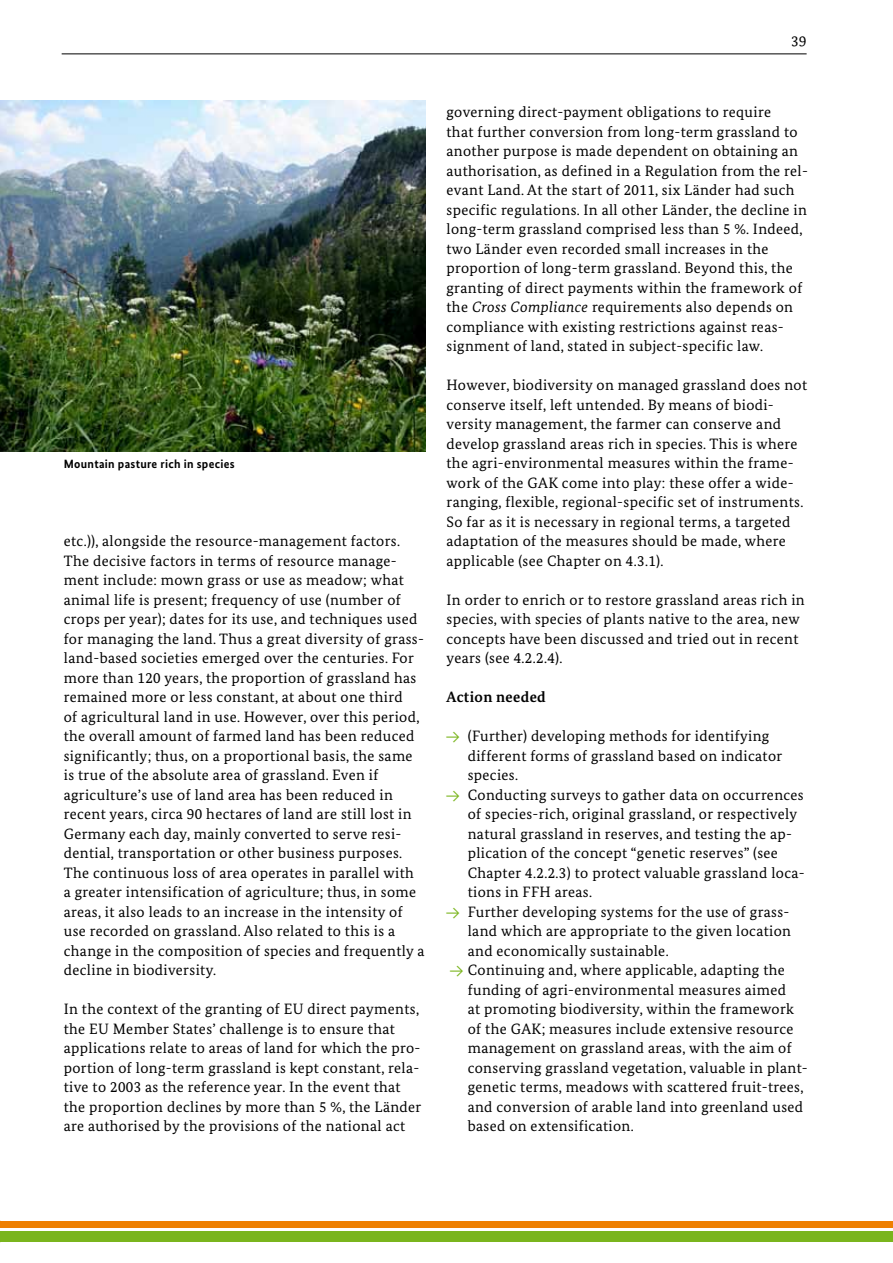
<style>
.page{position:relative;width:893px;height:1263px;background:#fff}
.page>*{position:absolute;margin:0;border:0;box-sizing:border-box;transform-origin:0 0}
.t1{font:15px/19.5px "Bundes Serif";letter-spacing:.025em;color:#000}
.t2{font:700 15px "Bundes Serif";letter-spacing:.025em;color:#000}
.t3{font:700 12px "Bundes Sans";letter-spacing:.025em;color:#000}
.s1{font-style:italic}
.s2{font-family:"The Mix Expert";font-size:13.5px;color:#7ab51d}
</style>
<div class="page">
<hr style="left:62px;top:53px;width:745px;height:1px;background:#000">
<div style="left:0;top:1231px;width:893px;height:11px;background:#7ab51d"></div>
<div style="left:0;top:1221px;width:893px;height:6px;background:#ee7f00"></div>
<img style="left:0;top:101px;width:425px;height:351px">
<p class="t1" style="left:791px;top:29px;width:17px">39</p>
<p class="t3" style="left:64px;top:457px;width:172px">Mountain pasture rich in species</p>
<p class="t1" style="left:64px;top:531px;width:362px">etc.)), alongside the resource-management factors.<br>The decisive factors in terms of resource manage&shy;ment include: mown grass or use as meadow; what animal life is present; frequency of use (number of crops per year); dates for its use, and techniques used for managing the land. Thus a great diversity of grass&shy;land-based societies emerged over the centuries. For more than 120 years, the proportion of grassland has remained more or less constant, at about one third<br>of agricultural land in use. However, over this period, the overall amount of farmed land has been reduced significantly; thus, on a proportional basis, the same is true of the absolute area of grassland. Even if agriculture’s use of land area has been reduced in recent years, circa 90 hectares of land are still lost in Germany each day, mainly converted to serve resi&shy;dential, transportation or other business purposes.<br>The continuous loss of area operates in parallel with a greater intensification of agriculture; thus, in some areas, it also leads to an increase in the intensity of use recorded on grassland. Also related to this is a change in the composition of species and frequently a decline in biodiversity.</p>
<p class="t1" style="left:64px;top:999px;width:359px">In the context of the granting of EU direct payments, the EU Member States’ challenge is to ensure that applications relate to areas of land for which the pro&shy;portion of long-term grassland is kept constant, rela&shy;tive to 2003 as the reference year. In the event that the proportion declines by more than 5 %, the Länder are authorised by the provisions of the national act</p>
<p class="t1" style="left:446px;top:102px;width:363px">governing direct-payment obligations to require<br>that further conversion from long-term grassland to another purpose is made dependent on obtaining an authorisation, as defined in a Regulation from the rel&shy;evant Land. At the start of 2011, six Länder had such specific regulations. In all other Länder, the decline in long-term grassland comprised less than 5 %. Indeed, two Länder even recorded small increases in the proportion of long-term grassland. Beyond this, the granting of direct payments within the framework of the <span class="s1">Cross Compliance</span> requirements also depends on compliance with existing restrictions against reas&shy;signment of land, stated in subject-specific law.</p>
<p class="t1" style="left:446px;top:375px;width:362px">However, biodiversity on managed grassland does not conserve itself, left untended. By means of biodi&shy;versity management, the farmer can conserve and develop grassland areas rich in species. This is where the agri-environmental measures within the frame&shy;work of the GAK come into play: these offer a wide&shy;ranging, flexible, regional-specific set of instruments.<br>So far as it is necessary in regional terms, a targeted adaptation of the measures should be made, where applicable (see Chapter on 4.3.1).</p>
<p class="t1" style="left:446px;top:589px;width:360px">In order to enrich or to restore grassland areas rich in species, with species of plants native to the area, new concepts have been discussed and tried out in recent years (see 4.2.2.4).</p>
<p class="t2" style="left:446px;top:688px;width:101px">Action needed</p>
<p class="t1" style="left:446px;top:726px;width:324px"><span class="s2">Y</span> (Further) developing methods for identifying</p>
<p class="t1" style="left:468px;top:745px;width:316px">different forms of grassland based on indicator</p>
<p class="t1" style="left:468px;top:765px;width:52px">species.</p>
<p class="t1" style="left:446px;top:784px;width:359px"><span class="s2">Y</span> Conducting surveys to gather data on occurrences</p>
<p class="t1" style="left:468px;top:804px;width:331px">of species-rich, original grassland, or respectively</p>
<p class="t1" style="left:468px;top:823px;width:326px">natural grassland in reserves, and testing the ap-</p>
<p class="t1" style="left:468px;top:843px;width:312px">plication of the concept “genetic reserves” (see</p>
<p class="t1" style="left:468px;top:862px;width:339px">Chapter 4.2.2.3) to protect valuable grassland loca-</p>
<p class="t1" style="left:468px;top:882px;width:126px">tions in FFH areas.</p>
<p class="t1" style="left:446px;top:901px;width:344px"><span class="s2">Y</span> Further developing systems for the use of grass-</p>
<p class="t1" style="left:468px;top:921px;width:325px">land which are appropriate to the given location</p>
<p class="t1" style="left:468px;top:940px;width:202px">and economically sustainable.</p>
<p class="t1" style="left:450px;top:960px;width:336px"><span class="s2">Y</span> Continuing and, where applicable, adapting the</p>
<p class="t1" style="left:468px;top:979px;width:320px">funding of agri-environmental measures aimed</p>
<p class="t1" style="left:468px;top:999px;width:328px">at promoting biodiversity, within the framework</p>
<p class="t1" style="left:468px;top:1018px;width:327px">of the GAK; measures include extensive resource</p>
<p class="t1" style="left:468px;top:1038px;width:325px">management on grassland areas, with the aim of</p>
<p class="t1" style="left:468px;top:1057px;width:342px">conserving grassland vegetation, valuable in plant-</p>
<p class="t1" style="left:468px;top:1077px;width:337px">genetic terms, meadows with scattered fruit-trees,</p>
<p class="t1" style="left:468px;top:1096px;width:337px">and conversion of arable land into greenland used</p>
<p class="t1" style="left:468px;top:1116px;width:168px">based on extensification.</p>
</div>
